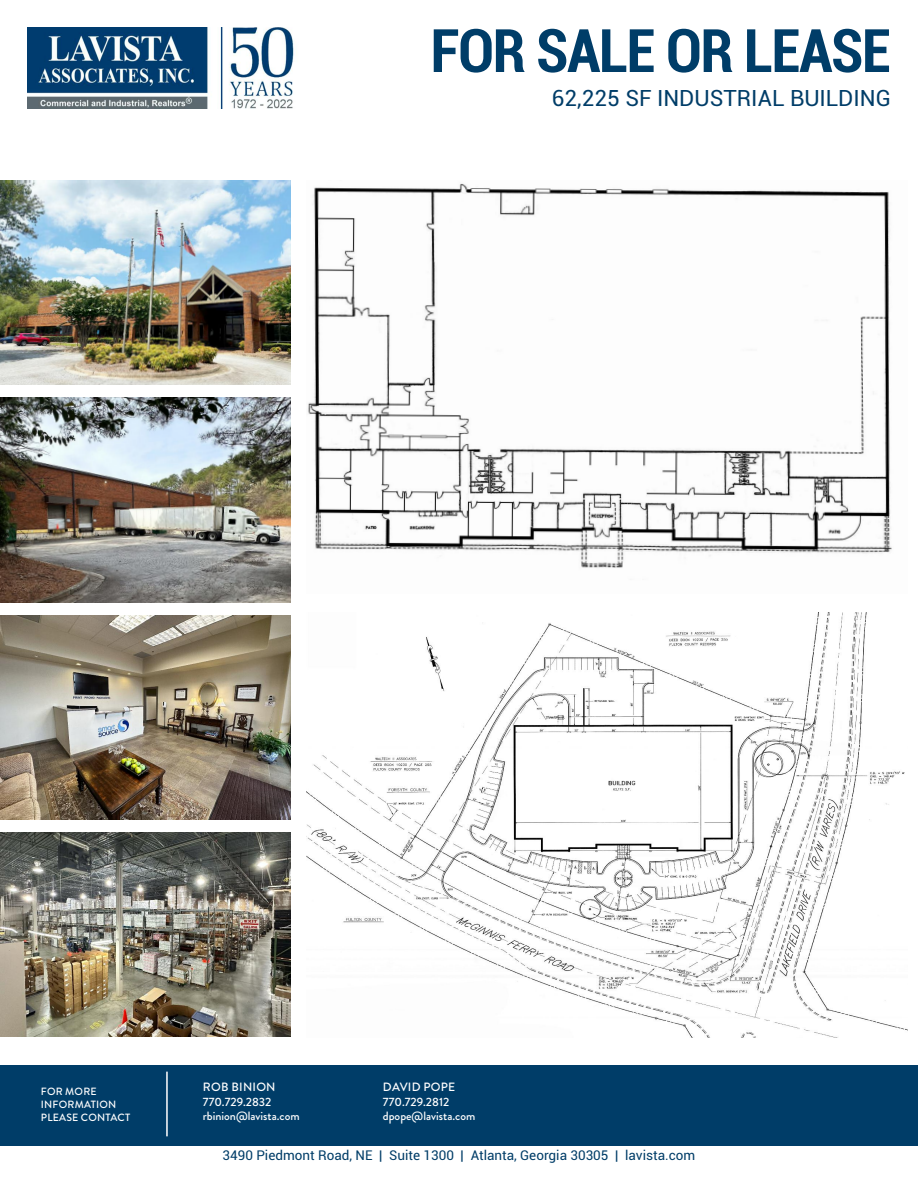
<style>
.page{position:relative;width:918px;height:1188px;background:#fff}
.page>*{position:absolute;margin:0;border:0;box-sizing:border-box;transform-origin:0 0}
.t1{font:700 condensed 60px "Roboto";letter-spacing:-.025em;color:#003d68}
.t2{font:22.5px "Roboto";color:#003d68}
.t3{font:13.5px "Roboto";color:#003d68}
.t4{font:500 12px/14.4px "Brandon Grotesque";color:#fff}
.t5{font:500 10.5px/12.6px "Brandon Grotesque";letter-spacing:.02em;color:#fff}
</style>
<div class="page">
<div style="left:0;top:1065px;width:918px;height:81px;background:#003d68"></div>
<img style="left:27px;top:27px;width:267px;height:81px">
<hr style="left:166px;top:1072px;width:2px;height:64px;background:#fff">
<img style="left:0;top:398px;width:291px;height:204px">
<img style="left:0;top:181px;width:291px;height:204px">
<img style="left:0;top:832px;width:291px;height:205px">
<img style="left:0;top:615px;width:291px;height:205px">
<img style="left:307px;top:183px;width:585px;height:385px">
<img style="left:307px;top:612px;width:601px;height:426px">
<h1 class="t1" style="left:430px;top:16px;width:462px">FOR SALE OR LEASE</h1>
<h2 class="t2" style="left:552px;top:85px;width:341px">62,225 SF INDUSTRIAL BUILDING</h2>
<p class="t5" style="left:41px;top:1087px;width:91px">FOR MORE<br>INFORMATION<br>PLEASE CONTACT</p>
<p class="t4" style="left:203px;top:1082px;width:98px">ROB BINION<br>770.729.2832 rbinion@lavista.com</p>
<p class="t4" style="left:383px;top:1082px;width:94px">DAVID POPE<br>770.729.2812 dpope@lavista.com</p>
<p class="t3" style="left:223px;top:1148px;width:474px">3490 Piedmont Road, NE | Suite 1300 | Atlanta, Georgia 30305 | lavista.com</p>
</div>
